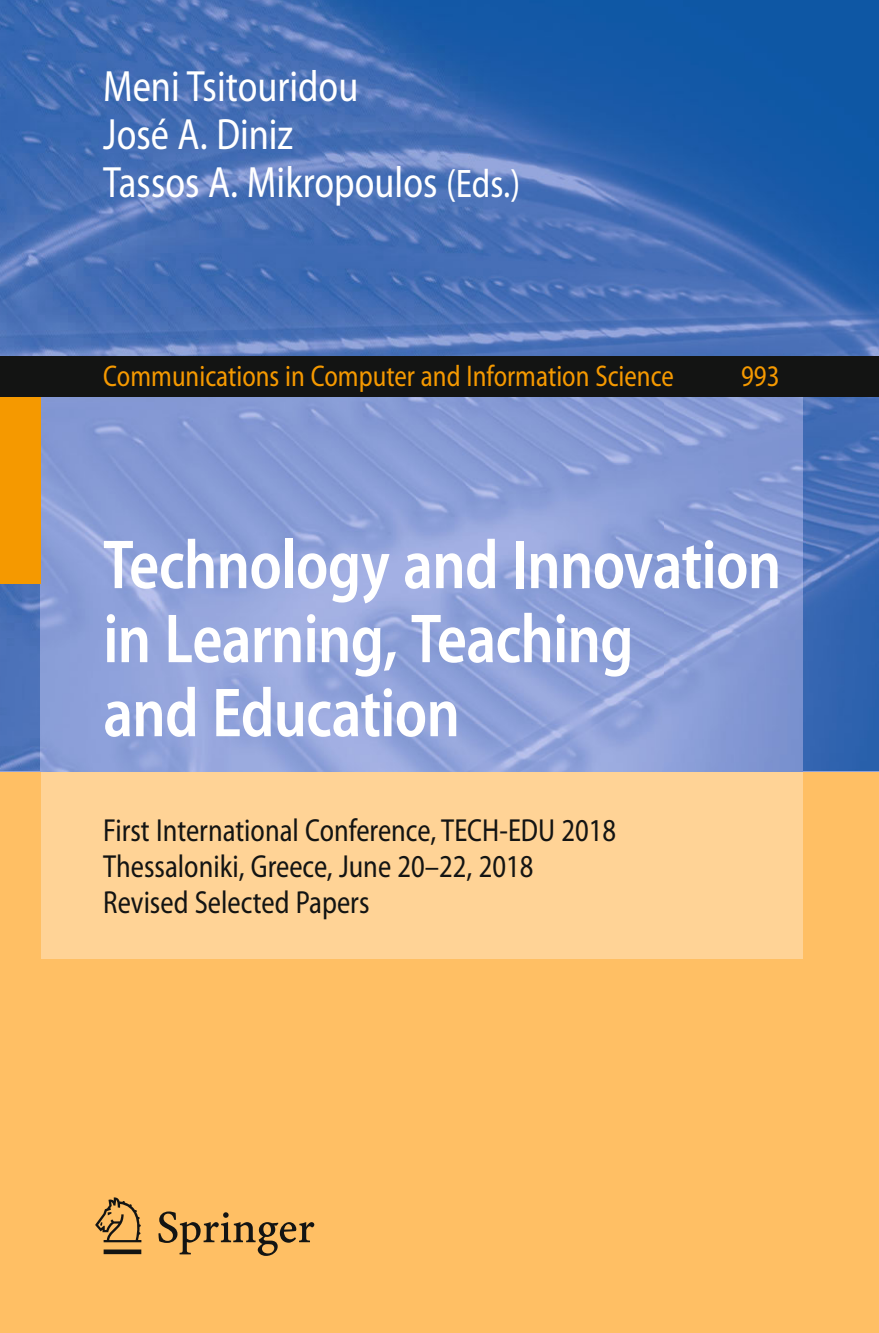
<style>
.page{position:relative;width:879px;height:1333px;background:#fff}
.page>*{position:absolute;margin:0;border:0;box-sizing:border-box;transform-origin:0 0}
.t1{font:80px "Springnew";color:#131413}
.t2{font:600 semi-condensed 70px/74px "Myriad Pro";letter-spacing:-.01em;color:#fff;scale:.9 1}
.t3{font:semi-condensed 44px/48px "Myriad Pro";color:#fff;scale:.9 1}
.t4{font:semi-condensed 32px/36px "Myriad Pro";color:#131413;scale:.9 1}
.t5{font:semi-condensed 30px "Myriad Pro";color:#f59900;scale:.9 1}
.s1{font-size:40px}
</style>
<div class="page">
<div style="left:0;top:0;width:879px;height:1332px;background:#ffbf64"></div>
<img style="left:0;top:0;width:879px;height:771px">
<div style="left:41px;top:771px;width:762px;height:187px;background:#ffd396"></div>
<img style="left:41px;top:396px;width:762px;height:375px">
<div style="left:0;top:356px;width:879px;height:40px;background:#131413"></div>
<div style="left:0;top:396px;width:41px;height:187px;background:#f59900"></div>
<h3 class="t3" style="left:103px;top:65px;width:465px">Meni Tsitouridou<br>José A. Diniz<br>Tassos A. Mikropoulos <span class="s1">(Eds.)</span></h3>
<p class="t5" style="left:103px;top:364px;width:635px">Communications in Computer and Information Science</p>
<p class="t5" style="left:741px;top:364px;width:44px">993</p>
<h2 class="t2" style="left:103px;top:533px;width:755px">Technology and Innovation in Learning, Teaching<br>and Education</h2>
<p class="t4" style="left:103px;top:814px;width:571px">First International Conference, TECH-EDU 2018<br>Thessaloniki, Greece, June 20–22, 2018<br>Revised Selected Papers</p>
<h1 class="t1" style="left:103px;top:1197px;width:214px">123</h1>
</div>
